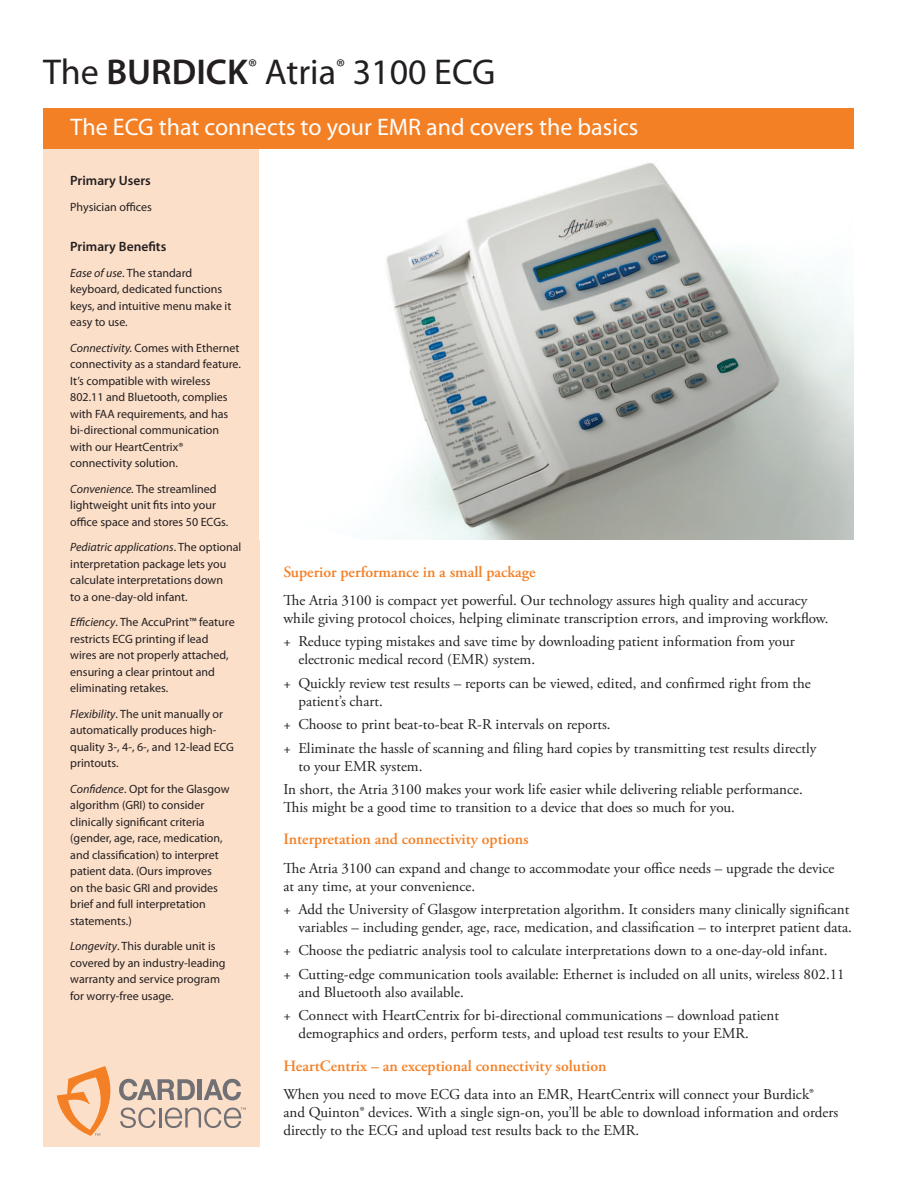
<style>
.page{position:relative;width:897px;height:1188px;background:#fff}
.page>*{position:absolute;margin:0;border:0;box-sizing:border-box;transform-origin:0 0}
.t1{font:36px "Myriad Pro";color:#231f20}
.t2{font:24px "Myriad Pro";color:#fff}
.t3{font:600 15.75px "Adobe Garamond Pro";color:#f48026}
.t4{font:15px/18px "Adobe Garamond Pro";color:#231f20}
.t5{font:600 13.5px "Myriad Pro";color:#231f20}
.t6{font:12px/16.5px "Myriad Pro";color:#231f20}
.s1{font-weight:600}
.s2{font-style:italic}
</style>
<div class="page">
<div style="left:43px;top:148px;width:216px;height:1000px;background:#fcdfc9"></div>
<svg style="left:57px;top:1066px;width:189px;height:70px"></svg>
<img style="left:259px;top:148px;width:594px;height:392px">
<div style="left:44px;top:108px;width:809px;height:40px;background:#f48026"></div>
<h1 class="t1" style="left:43px;top:49px;width:453px">The <span class="s1">BURDICK</span><sup>®</sup> Atria<sup>®</sup> 3100 ECG</h1>
<h2 class="t2" style="left:71px;top:112px;width:569px">The ECG that connects to your EMR and covers the basics</h2>
<p class="t5" style="left:70px;top:172px;width:82px">Primary Users</p>
<p class="t6" style="left:70px;top:198px;width:83px">Physician offices</p>
<p class="t5" style="left:70px;top:238px;width:98px">Primary Benefits</p>
<p class="t6" style="left:70px;top:264px;width:163px"><span class="s2">Ease of use</span>. The standard keyboard, dedicated functions keys, and intuitive menu make it easy to use.</p>
<p class="t6" style="left:70px;top:339px;width:172px"><span class="s2">Connectivity.</span> Comes with Ethernet connectivity as a standard feature.<br>It’s compatible with wireless<br>802.11 and Bluetooth, complies with FAA requirements, and has bi-directional communication with our HeartCentrix® connectivity solution.</p>
<p class="t6" style="left:70px;top:480px;width:159px"><span class="s2">Convenience.</span> The streamlined lightweight unit fits into your office space and stores 50 ECGs.</p>
<p class="t6" style="left:70px;top:539px;width:173px"><span class="s2">Pediatric applications</span>. The optional interpretation package lets you calculate interpretations down<br>to a one-day-old infant.</p>
<p class="t6" style="left:70px;top:614px;width:166px"><span class="s2">Efficiency</span>. The AccuPrint™ feature restricts ECG printing if lead wires are not properly attached, ensuring a clear printout and eliminating retakes.</p>
<p class="t6" style="left:70px;top:705px;width:165px"><span class="s2">Flexibility</span>. The unit manually or automatically produces high&shy;quality 3-, 4-, 6-, and 12-lead ECG printouts.</p>
<p class="t6" style="left:70px;top:780px;width:161px"><span class="s2">Confidence</span>. Opt for the Glasgow algorithm (GRI) to consider clinically significant criteria (gender, age, race, medication, and classification) to interpret patient data. (Ours improves<br>on the basic GRI and provides brief and full interpretation statements.)</p>
<p class="t6" style="left:70px;top:938px;width:157px"><span class="s2">Longevity</span>. This durable unit is covered by an industry-leading warranty and service program for worry-free usage.</p>
<p class="t3" style="left:283px;top:563px;width:253px">Superior performance in a small package</p>
<p class="t4" style="left:283px;top:592px;width:546px">The Atria 3100 is compact yet powerful. Our technology assures high quality and accuracy while giving protocol choices, helping eliminate transcription errors, and improving workflow.</p>
<p class="t4" style="left:298px;top:633px;width:498px;text-indent:-15px">+ Reduce typing mistakes and save time by downloading patient information from your electronic medical record (EMR) system.</p>
<p class="t4" style="left:298px;top:675px;width:514px;text-indent:-15px">+ Quickly review test results – reports can be viewed, edited, and confirmed right from the patient’s chart.</p>
<p class="t4" style="left:283px;top:713px;width:534px;line-height:23.4px">+ Choose to print beat-to-beat R-R intervals on reports.<br>+ Eliminate the hassle of scanning and filing hard copies by transmitting test results directly</p>
<p class="t4" style="left:283px;top:755px;width:521px;line-height:23.4px;text-indent:15px">to your EMR system.<br>In short, the Atria 3100 makes your work life easier while delivering reliable performance.</p>
<p class="t4" style="left:283px;top:799px;width:453px">This might be a good time to transition to a device that does so much for you.</p>
<p class="t3" style="left:283px;top:830px;width:247px">Interpretation and connectivity options</p>
<p class="t4" style="left:283px;top:859px;width:552px">The Atria 3100 can expand and change to accommodate your office needs – upgrade the device at any time, at your convenience.</p>
<p class="t4" style="left:283px;top:901px;width:570px;text-align:right">+ Add the University of Glasgow interpretation algorithm. It considers many clinically significant variables – including gender, age, race, medication, and classification – to interpret patient data.</p>
<p class="t4" style="left:283px;top:939px;width:563px;line-height:23.4px">+ Choose the pediatric analysis tool to calculate interpretations down to a one-day-old infant.<br>+ Cutting-edge communication tools available: Ethernet is included on all units, wireless 802.11</p>
<p class="t4" style="left:283px;top:981px;width:497px;line-height:23.4px;text-indent:15px">and Bluetooth also available.<br>+ Connect with HeartCentrix for bi-directional communications – download patient</p>
<p class="t4" style="left:298px;top:1025px;width:452px">demographics and orders, perform tests, and upload test results to your EMR.</p>
<p class="t3" style="left:283px;top:1057px;width:324px">HeartCentrix – an exceptional connectivity solution</p>
<p class="t4" style="left:283px;top:1085px;width:556px">When you need to move ECG data into an EMR, HeartCentrix will connect your Burdick® and Quinton® devices. With a single sign-on, you’ll be able to download information and orders directly to the ECG and upload test results back to the EMR.</p>
</div>
